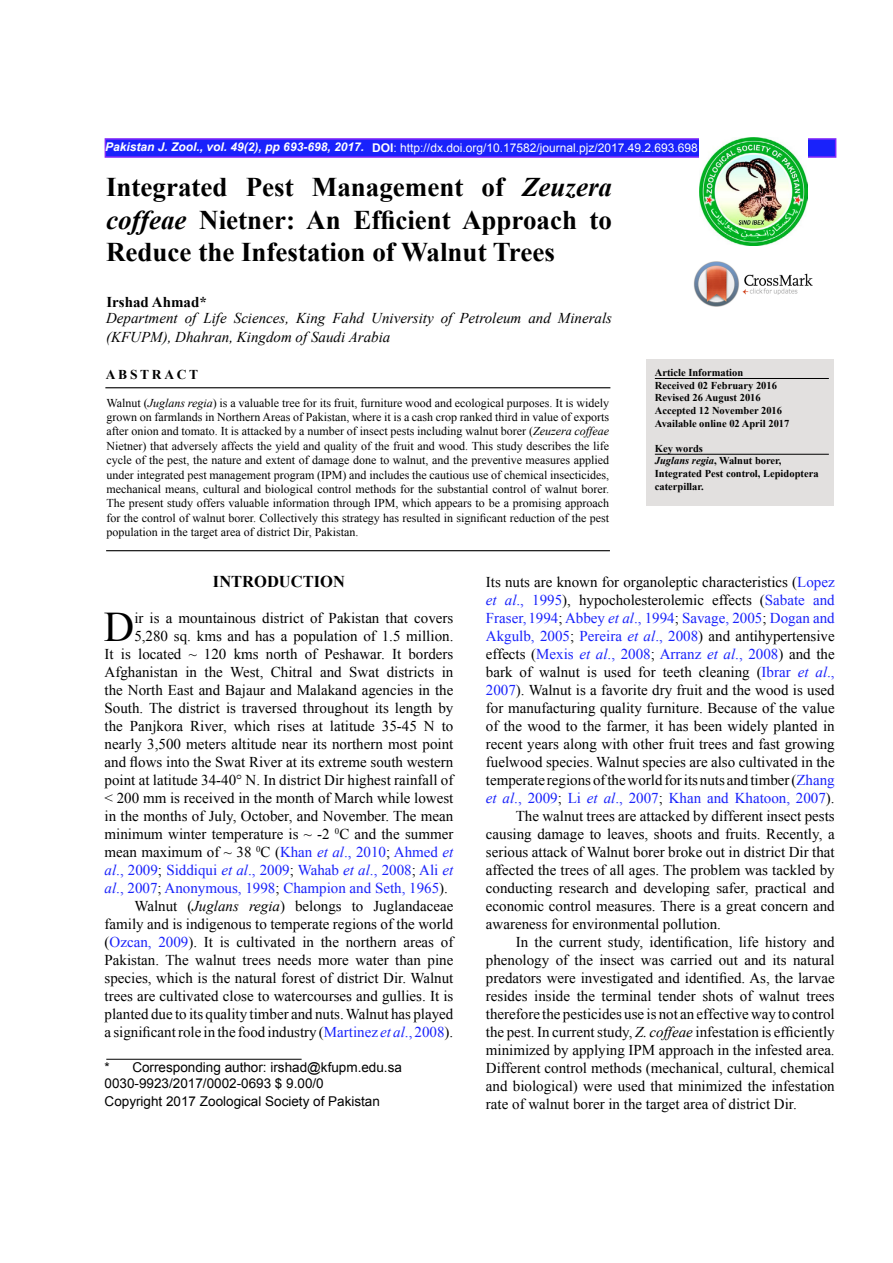
<style>
.page{position:relative;width:893px;height:1263px;background:#fff}
.page>*{position:absolute;margin:0;border:0;box-sizing:border-box;transform-origin:0 0}
.t1{font:42.15px "Times New Roman";color:#000}
.t2{font:700 27px/32.4px "Times New Roman";color:#000;text-align:justify}
.t3{font:700 16.5px "Times New Roman";color:#000}
.t4{font:15px "Times New Roman";color:#000}
.t5{font:15px "Times New Roman";color:#1922fb}
.t6{font:italic 15px/18px "Times New Roman";color:#000}
.t7{font:700 15px "Times New Roman";color:#000}
.t8{font:13.5px/16.2px "Arial";color:#000}
.t9{font:700 13.5px "Times New Roman";letter-spacing:.2em;color:#000}
.t10{font:12px/14.4px "Times New Roman";color:#000;text-align:justify}
.t11{font:12px "Arial";color:#fff}
.t12{font:700 10.5px/12.6px "Times New Roman";color:#000}
.s1{font-weight:700;font-style:italic}
.s2{font-weight:700}
.s3{font-style:italic}
.s4{color:#1922fb}
.s5{font-style:italic;color:#1922fb}
.s6{color:#000}
</style>
<div class="page">
<img style="left:694px;top:261px;width:119px;height:45px">
<div style="left:105px;top:138px;width:731px;height:20px;background:#1922fb;border:2px solid #8027fb"></div>
<img style="left:699px;top:138px;width:108px;height:108px">
<div style="left:646px;top:359px;width:187px;height:147px;background:#e2e0df"></div>
<hr style="left:655px;top:454px;width:174px;height:1px;background:#000">
<hr style="left:105px;top:387px;width:505px;height:1px;background:#000">
<hr style="left:106px;top:550px;width:504px;height:1px;background:#000">
<hr style="left:655px;top:378px;width:174px;height:1px;background:#000">
<hr style="left:106px;top:1059px;width:196px;height:1px;background:#000">
<p class="t11" style="left:105px;top:140px;width:594px"><span class="s1">Pakistan J. Zool., vol. 49(2), pp 693-698, 2017.</span> <span class="s2">DOI</span>: http://dx.doi.org/10.17582/journal.pjz/2017.49.2.693.698</p>
<h2 class="t2" style="left:106px;top:171px;width:507px">Integrated Pest Management of <span class="s3">Zeuzera coffeae</span> Nietner: An Efficient Approach to Reduce the Infestation of Walnut Trees</h2>
<p class="t7" style="left:106px;top:291px;width:102px">Irshad Ahmad*</p>
<p class="t6" style="left:106px;top:309px;width:507px">Department of Life Sciences, King Fahd University of Petroleum and Minerals (KFUPM), Dhahran, Kingdom of Saudi Arabia</p>
<p class="t12" style="left:655px;top:366px;width:136px">Article Information<br>Received 02 February 2016<br>Revised 26 August 2016<br>Accepted 12 November 2016<br>Available online 02 April 2017</p>
<p class="t12" style="left:655px;top:442px;width:165px">Key words<br><span class="s3">Juglans regia</span>, Walnut borer,<br>Integrated Pest control, Lepidoptera caterpillar.</p>
<p class="t9" style="left:106px;top:365px;width:94px">ABSTRACT</p>
<p class="t10" style="left:107px;top:395px;width:504px">Walnut (<span class="s3">Juglans regia</span>) is a valuable tree for its fruit, furniture wood and ecological purposes. It is widely grown on farmlands in Northern Areas of Pakistan, where it is a cash crop ranked third in value of exports after onion and tomato. It is attacked by a number of insect pests including walnut borer (<span class="s3">Zeuzera coffeae </span>Nietner) that adversely affects the yield and quality of the fruit and wood. This study describes the life cycle of the pest, the nature and extent of damage done to walnut, and the preventive measures applied under integrated pest management program (IPM) and includes the cautious use of chemical insecticides, mechanical means, cultural and biological control methods for the substantial control of walnut borer.<br>The present study offers valuable information through IPM, which appears to be a promising approach for the control of walnut borer. Collectively this strategy has resulted in significant reduction of the pest population in the target area of district Dir, Pakistan.</p>
<p class="t3" style="left:213px;top:570px;width:133px">INTRODUCTION</p>
<h1 class="t1" style="left:104px;top:599px;width:32px">D</h1>
<p class="t4" style="left:134px;top:608px;width:321px">ir is a mountainous district of Pakistan that covers</p>
<p class="t4" style="left:486px;top:571px;width:350px">Its nuts are known for organoleptic characteristics (<span class="s4">Lopez</span></p>
<p class="t4" style="left:486px;top:589px;width:350px"><span class="s5">et al</span><span class="s4">., 1995</span>), hypocholesterolemic effects (<span class="s4">Sabate and</span></p>
<p class="t5" style="left:486px;top:607px;width:350px">Fraser, 1994<span class="s6">;</span> Abbey <span class="s3">et al</span>., 1994<span class="s6">;</span> Savage, 2005<span class="s6">;</span> Dogan and</p>
<p class="t5" style="left:486px;top:625px;width:350px">Akgulb, 2005<span class="s6">;</span> Pereira <span class="s3">et al</span>., 2008<span class="s6">) and antihypertensive</span></p>
<p class="t5" style="left:486px;top:643px;width:350px"><span class="s6">effects (</span>Mexis <span class="s3">et al</span>., 2008<span class="s6">;</span> Arranz <span class="s3">et al</span>., 2008<span class="s6">) and the</span></p>
<p class="t4" style="left:486px;top:661px;width:350px">bark of walnut is used for teeth cleaning (<span class="s4">Ibrar</span> <span class="s5">et al</span><span class="s4">.,</span></p>
<p class="t4" style="left:486px;top:679px;width:350px"><span class="s4">2007</span>). Walnut is a favorite dry fruit and the wood is used</p>
<p class="t4" style="left:486px;top:697px;width:350px">for manufacturing quality furniture. Because of the value</p>
<p class="t4" style="left:486px;top:715px;width:350px">of the wood to the farmer, it has been widely planted in</p>
<p class="t4" style="left:486px;top:733px;width:350px">recent years along with other fruit trees and fast growing</p>
<p class="t4" style="left:486px;top:751px;width:350px">fuelwood species. Walnut species are also cultivated in the</p>
<p class="t4" style="left:486px;top:769px;width:350px">temperate regions of the world for its nuts and timber (<span class="s4">Zhang</span></p>
<p class="t5" style="left:486px;top:787px;width:350px"><span class="s3">et al</span>., 2009<span class="s6">;</span> Li <span class="s3">et al</span>., 2007<span class="s6">;</span> Khan and Khatoon, 2007<span class="s6">).</span></p>
<p class="t4" style="left:516px;top:805px;width:321px">The walnut trees are attacked by different insect pests</p>
<p class="t4" style="left:486px;top:823px;width:350px">causing damage to leaves, shoots and fruits. Recently, a</p>
<p class="t4" style="left:486px;top:841px;width:350px">serious attack of Walnut borer broke out in district Dir that</p>
<p class="t4" style="left:486px;top:859px;width:350px">affected the trees of all ages. The problem was tackled by</p>
<p class="t4" style="left:486px;top:877px;width:350px">conducting research and developing safer, practical and</p>
<p class="t4" style="left:486px;top:895px;width:350px">economic control measures. There is a great concern and</p>
<p class="t4" style="left:486px;top:913px;width:236px">awareness for environmental pollution.</p>
<p class="t4" style="left:516px;top:931px;width:320px">In the current study, identification, life history and</p>
<p class="t4" style="left:486px;top:949px;width:350px">phenology of the insect was carried out and its natural</p>
<p class="t4" style="left:486px;top:967px;width:350px">predators were investigated and identified. As, the larvae</p>
<p class="t4" style="left:486px;top:985px;width:350px">resides inside the terminal tender shots of walnut trees</p>
<p class="t4" style="left:486px;top:1003px;width:350px">therefore the pesticides use is not an effective way to control</p>
<p class="t4" style="left:486px;top:1021px;width:350px">the pest. In current study, <span class="s3">Z. coffeae</span> infestation is efficiently</p>
<p class="t4" style="left:486px;top:1039px;width:350px">minimized by applying IPM approach in the infested area.</p>
<p class="t4" style="left:486px;top:1057px;width:350px">Different control methods (mechanical, cultural, chemical</p>
<p class="t4" style="left:486px;top:1075px;width:350px">and biological) were used that minimized the infestation</p>
<p class="t4" style="left:486px;top:1093px;width:312px">rate of walnut borer in the target area of district Dir.</p>
<p class="t4" style="left:134px;top:626px;width:321px">5,280 sq. kms and has a population of 1.5 million.</p>
<p class="t4" style="left:105px;top:644px;width:350px">It is located ~ 120 kms north of Peshawar. It borders</p>
<p class="t4" style="left:105px;top:662px;width:350px">Afghanistan in the West, Chitral and Swat districts in</p>
<p class="t4" style="left:105px;top:680px;width:350px">the North East and Bajaur and Malakand agencies in the</p>
<p class="t4" style="left:105px;top:698px;width:350px">South. The district is traversed throughout its length by</p>
<p class="t4" style="left:105px;top:716px;width:350px">the Panjkora River, which rises at latitude 35-45 N to</p>
<p class="t4" style="left:105px;top:734px;width:350px">nearly 3,500 meters altitude near its northern most point</p>
<p class="t4" style="left:105px;top:752px;width:350px">and flows into the Swat River at its extreme south western</p>
<p class="t4" style="left:105px;top:770px;width:350px">point at latitude 34-40° N. In district Dir highest rainfall of</p>
<p class="t4" style="left:105px;top:788px;width:350px">&lt; 200 mm is received in the month of March while lowest</p>
<p class="t4" style="left:105px;top:806px;width:350px">in the months of July, October, and November. The mean</p>
<p class="t4" style="left:105px;top:824px;width:350px">minimum winter temperature is ~ -2 <sup>0</sup>C and the summer</p>
<p class="t4" style="left:105px;top:842px;width:350px">mean maximum of ~ 38 <sup>0</sup>C (<span class="s4">Khan</span> <span class="s5">et al</span><span class="s4">., 2010</span>; <span class="s4">Ahmed</span> <span class="s5">et</span></p>
<p class="t5" style="left:105px;top:860px;width:350px"><span class="s3">al</span>., 2009<span class="s6">;</span> Siddiqui <span class="s3">et al</span>., 2009<span class="s6">;</span> Wahab <span class="s3">et al</span>., 2008<span class="s6">;</span> Ali <span class="s3">et</span></p>
<p class="t5" style="left:105px;top:878px;width:345px"><span class="s3">al</span>., 2007<span class="s6">;</span> Anonymous, 1998<span class="s6">;</span> Champion and Seth, 1965<span class="s6">).</span></p>
<p class="t4" style="left:134px;top:896px;width:321px">Walnut (<span class="s3">Juglans regia</span>) belongs to Juglandaceae</p>
<p class="t4" style="left:105px;top:914px;width:350px">family and is indigenous to temperate regions of the world</p>
<p class="t4" style="left:105px;top:932px;width:350px">(<span class="s4">Ozcan, 2009</span>). It is cultivated in the northern areas of</p>
<p class="t4" style="left:105px;top:950px;width:350px">Pakistan. The walnut trees needs more water than pine</p>
<p class="t4" style="left:105px;top:968px;width:350px">species, which is the natural forest of district Dir. Walnut</p>
<p class="t4" style="left:105px;top:986px;width:350px">trees are cultivated close to watercourses and gullies. It is</p>
<p class="t4" style="left:105px;top:1004px;width:350px">planted due to its quality timber and nuts. Walnut has played</p>
<p class="t4" style="left:105px;top:1022px;width:350px">a significant role in the food industry (<span class="s4">Martinez</span> <span class="s5">et al</span><span class="s4">., 2008</span>).</p>
<p class="t8" style="left:105px;top:1059px;width:299px">* Corresponding author: irshad@kfupm.edu.sa<br>0030-9923/2017/0002-0693 $ 9.00/0</p>
<p class="t8" style="left:105px;top:1093px;width:277px">Copyright 2017 Zoological Society of Pakistan</p>
</div>
